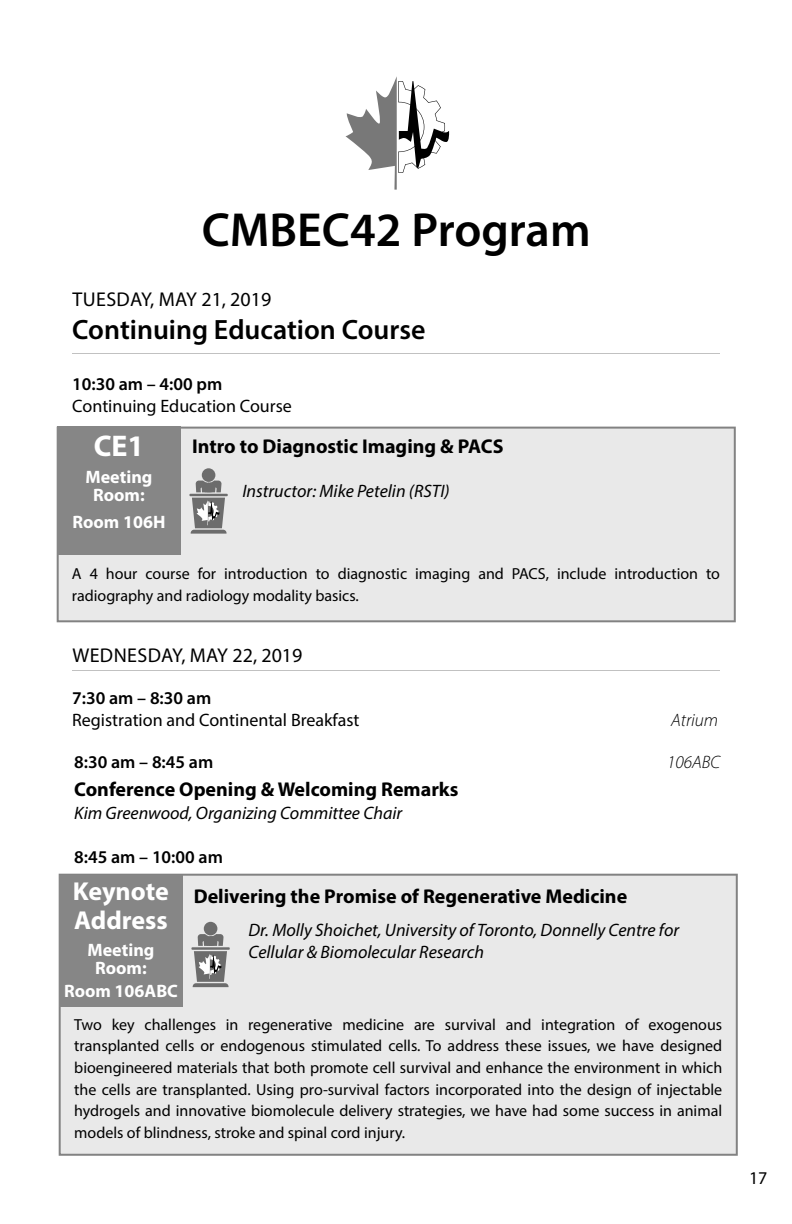
<style>
.page{position:relative;width:792px;height:1224px;background:#fff}
.page>*{position:absolute;margin:0;border:0;box-sizing:border-box;transform-origin:0 0}
.t1{font:600 48px "Myriad Pro";color:#000}
.t2{font:700 30px "Myriad Pro";color:#fff}
.t3{font:600 28px "Myriad Pro";color:#000}
.t4{font:700 26px/29px "Myriad Pro";color:#fff}
.t5{font:700 20px "Myriad Pro";color:#000}
.t6{font:20px "Myriad Pro";letter-spacing:.005em;color:#000}
.t7{font:italic 18px/21.6px "Myriad Pro";color:#000}
.t8{font:18px "Myriad Pro";color:#000}
.t9{font:600 18px "Myriad Pro";color:#000}
.t10{font:700 18px/18px "Myriad Pro";color:#fff;text-align:center}
.t11{font:italic 300 18px "Myriad Pro";color:#000}
.t12{font:16px/21.6px "Myriad Pro";color:#000}
</style>
<div class="page">
<hr style="left:72px;top:353px;width:648px;height:1px;background:#c1c1c1">
<hr style="left:72px;top:670px;width:648px;height:1px;background:#c1c1c1">
<svg style="left:345px;top:76px;width:105px;height:114px"></svg>
<div style="left:57px;top:427px;width:679px;height:195px;background:#e9e9e9"></div>
<div style="left:59px;top:874px;width:679px;height:282px;background:#e9e9e9"></div>
<div style="left:57px;top:426px;width:124px;height:129px;background:#868686"></div>
<div style="left:59px;top:875px;width:124px;height:132px;background:#868686"></div>
<div style="left:202px;top:468px;width:13px;height:14px;background:#6c6c6c;border-radius:50%"></div>
<svg style="left:189px;top:481px;width:39px;height:53px;background:#9e9e9e"></svg>
<div style="left:204px;top:922px;width:13px;height:13px;background:#6c6c6c;border-radius:50%"></div>
<svg style="left:191px;top:934px;width:39px;height:53px;background:#9e9e9e"></svg>
<h1 class="t1" style="left:202px;top:212px;width:390px">CMBEC42 Program</h1>
<p class="t6" style="left:72px;top:291px;width:200px">TUESDAY, MAY 21, 2019</p>
<h3 class="t3" style="left:72px;top:319px;width:355px">Continuing Education Course</h3>
<p class="t9" style="left:72px;top:378px;width:152px">10:30 am – 4:00 pm</p>
<p class="t8" style="left:72px;top:399px;width:221px">Continuing Education Course</p>
<h2 class="t2" style="left:94px;top:435px;width:52px">CE1</h2>
<p class="t10" style="left:86px;top:470px;width:68px">Meeting<br>Room:</p>
<p class="t10" style="left:73px;top:515px;width:94px">Room 106H</p>
<p class="t5" style="left:192px;top:439px;width:313px">Intro to Diagnostic Imaging &amp; PACS</p>
<p class="t7" style="left:242px;top:481px;width:209px">Instructor: Mike Petelin (RSTI)</p>
<p class="t12" style="left:72px;top:564px;width:650px">A 4 hour course for introduction to diagnostic imaging and PACS, include introduction to radiography and radiology modality basics.</p>
<p class="t6" style="left:72px;top:648px;width:232px">WEDNESDAY, MAY 22, 2019</p>
<p class="t9" style="left:72px;top:692px;width:141px">7:30 am – 8:30 am</p>
<p class="t8" style="left:72px;top:713px;width:289px">Registration and Continental Breakfast</p>
<p class="t11" style="left:671px;top:713px;width:49px">Atrium</p>
<p class="t9" style="left:74px;top:755px;width:141px">8:30 am – 8:45 am</p>
<p class="t11" style="left:667px;top:755px;width:54px">106ABC</p>
<p class="t5" style="left:74px;top:782px;width:386px">Conference Opening &amp; Welcoming Remarks</p>
<p class="t7" style="left:74px;top:803px;width:330px">Kim Greenwood, Organizing Committee Chair</p>
<p class="t9" style="left:74px;top:850px;width:150px">8:45 am – 10:00 am</p>
<h3 class="t4" style="left:73px;top:879px;width:98px">Keynote<br>Address</h3>
<p class="t10" style="left:88px;top:942px;width:68px">Meeting<br>Room:</p>
<p class="t10" style="left:64px;top:983px;width:115px">Room 106ABC</p>
<p class="t5" style="left:194px;top:889px;width:435px">Delivering the Promise of Regenerative Medicine</p>
<p class="t7" style="left:248px;top:921px;width:432px">Dr. Molly Shoichet, University of Toronto, Donnelly Centre for<br>Cellular &amp; Biomolecular Research</p>
<p class="t12" style="left:74px;top:1015px;width:650px;text-align:justify">Two key challenges in regenerative medicine are survival and integration of exogenous transplanted cells or endogenous stimulated cells. To address these issues, we have designed bioengineered materials that both promote cell survival and enhance the environment in which the cells are transplanted. Using pro-survival factors incorporated into the design of injectable hydrogels and innovative biomolecule delivery strategies, we have had some success in animal models of blindness, stroke and spinal cord injury.</p>
<p class="t8" style="left:749px;top:1171px;width:20px">17</p>
</div>
